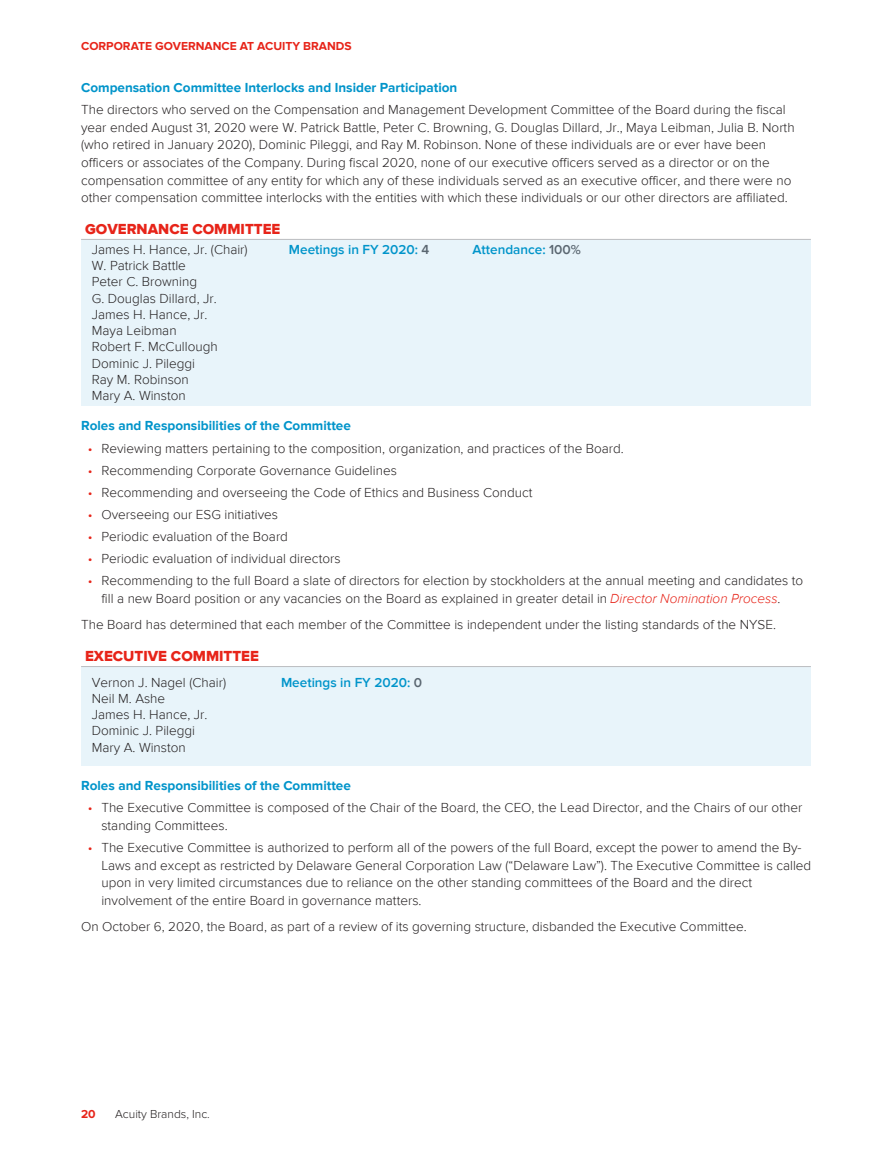
<style>
.page{position:relative;width:892px;height:1162px;background:#fff}
.page>*{position:absolute;margin:0;border:0;box-sizing:border-box;transform-origin:0 0}
.t1{font:15px "Proxima Nova Th Extrabld";color:#e72419}
.t2{font:300 13.5px/16.2px "Proxima Nova";color:#231f20}
.t3{font:700 13.5px "Proxima Nova Rg";color:#0094ca}
.t4{font:600 13.5px "Proxima Nova";color:#0094ca}
.t5{font:700 12px "Proxima Nova";color:#e72419}
.t6{font:300 12px "Proxima Nova";color:#231f20}
.s1{color:#5a6670}
.s2{color:#e72419}
.s3{font-style:italic;color:#e72419}
</style>
<div class="page">
<div style="left:81px;top:240px;width:729px;height:166px;background:#e8f4fa"></div>
<hr style="left:81px;top:239px;width:729px;height:1px;background:#bcbdc0">
<div style="left:81px;top:667px;width:729px;height:98px;background:#e8f4fa"></div>
<hr style="left:81px;top:666px;width:729px;height:1px;background:#bcbdc0">
<p class="t5" style="left:81px;top:39px;width:272px">CORPORATE GOVERNANCE AT ACUITY BRANDS</p>
<p class="t3" style="left:81px;top:79px;width:377px">Compensation Committee Interlocks and Insider Participation</p>
<p class="t2" style="left:81px;top:101px;width:714px;line-height:17.5px">The directors who served on the Compensation and Management Development Committee of the Board during the fiscal year ended August 31, 2020 were W. Patrick Battle, Peter C. Browning, G. Douglas Dillard, Jr., Maya Leibman, Julia B. North (who retired in January 2020), Dominic Pileggi, and Ray M. Robinson. None of these individuals are or ever have been officers or associates of the Company. During fiscal 2020, none of our executive officers served as a director or on the compensation committee of any entity for which any of these individuals served as an executive officer, and there were no other compensation committee interlocks with the entities with which these individuals or our other directors are affiliated.</p>
<p class="t1" style="left:85px;top:220px;width:197px">GOVERNANCE COMMITTEE</p>
<p class="t2" style="left:92px;top:241px;width:157px">James H. Hance, Jr. (Chair)<br>W. Patrick Battle<br>Peter C. Browning<br>G. Douglas Dillard, Jr.<br>James H. Hance, Jr.<br>Maya Leibman<br>Robert F. McCullough<br>Dominic J. Pileggi<br>Ray M. Robinson<br>Mary A. Winston</p>
<p class="t4" style="left:289px;top:242px;width:142px">Meetings in FY 2020: <span class="s1">4</span></p>
<p class="t4" style="left:472px;top:242px;width:110px">Attendance: <span class="s1">100%</span></p>
<p class="t3" style="left:81px;top:418px;width:271px">Roles and Responsibilities of the Committee</p>
<p class="t2" style="left:88px;top:440px;width:537px"><span class="s2">•</span> Reviewing matters pertaining to the composition, organization, and practices of the Board.</p>
<p class="t2" style="left:88px;top:462px;width:310px"><span class="s2">•</span> Recommending Corporate Governance Guidelines</p>
<p class="t2" style="left:88px;top:484px;width:446px"><span class="s2">•</span> Recommending and overseeing the Code of Ethics and Business Conduct</p>
<p class="t2" style="left:88px;top:506px;width:192px"><span class="s2">•</span> Overseeing our ESG initiatives</p>
<p class="t2" style="left:88px;top:528px;width:201px"><span class="s2">•</span> Periodic evaluation of the Board</p>
<p class="t2" style="left:88px;top:550px;width:254px"><span class="s2">•</span> Periodic evaluation of individual directors</p>
<p class="t2" style="left:101px;top:572px;width:703px;line-height:17.5px;text-indent:-14px"><span class="s2">•</span> Recommending to the full Board a slate of directors for election by stockholders at the annual meeting and candidates to fill a new Board position or any vacancies on the Board as explained in greater detail in <span class="s3">Director Nomination Process</span>.</p>
<p class="t2" style="left:81px;top:616px;width:696px">The Board has determined that each member of the Committee is independent under the listing standards of the NYSE.</p>
<p class="t1" style="left:85px;top:647px;width:175px">EXECUTIVE COMMITTEE</p>
<p class="t2" style="left:92px;top:674px;width:136px">Vernon J. Nagel (Chair)<br>Neil M. Ashe<br>James H. Hance, Jr.<br>Dominic J. Pileggi<br>Mary A. Winston</p>
<p class="t4" style="left:281px;top:674px;width:142px">Meetings in FY 2020: <span class="s1">0</span></p>
<p class="t3" style="left:81px;top:777px;width:271px">Roles and Responsibilities of the Committee</p>
<p class="t2" style="left:101px;top:799px;width:702px;line-height:17.5px;text-indent:-14px"><span class="s2">•</span> The Executive Committee is composed of the Chair of the Board, the CEO, the Lead Director, and the Chairs of our other standing Committees.</p>
<p class="t2" style="left:101px;top:838px;width:711px;line-height:17.5px;text-indent:-14px"><span class="s2">•</span> The Executive Committee is authorized to perform all of the powers of the full Board, except the power to amend the By-Laws and except as restricted by Delaware General Corporation Law (“Delaware Law”). The Executive Committee is called upon in very limited circumstances due to reliance on the other standing committees of the Board and the direct involvement of the entire Board in governance matters.</p>
<p class="t2" style="left:81px;top:918px;width:666px">On October 6, 2020, the Board, as part of a review of its governing structure, disbanded the Executive Committee.</p>
<p class="t5" style="left:81px;top:1107px;width:16px">20</p>
<p class="t6" style="left:115px;top:1108px;width:96px">Acuity Brands, Inc.</p>
</div>
